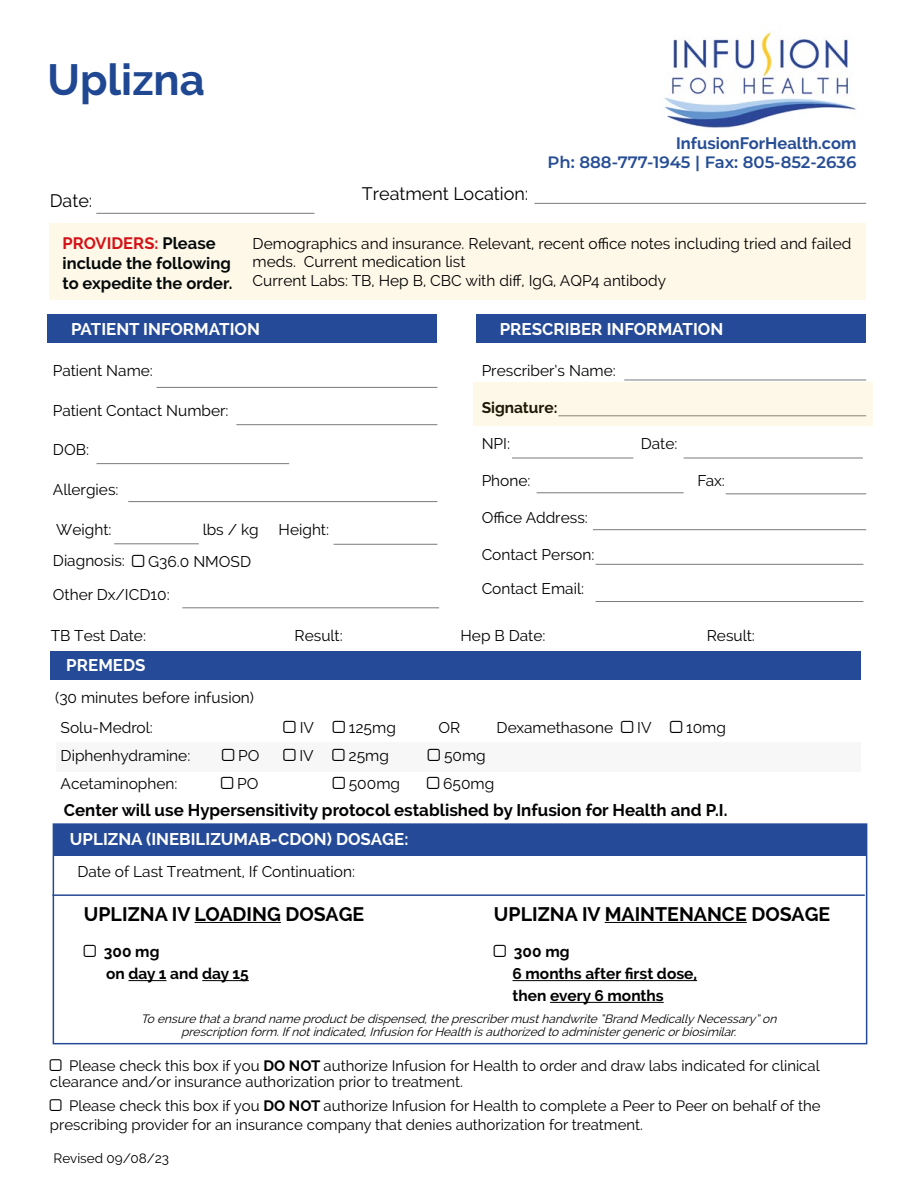
<style>
.page{position:relative;width:918px;height:1188px;background:#fff}
.page>*{position:absolute;margin:0;border:0;box-sizing:border-box;transform-origin:0 0}
.t1{font:700 43.5px "Raleway";color:#204792}
.t2{font:700 19.5px "Raleway";color:#000}
.t3{font:18px "Raleway";color:#000}
.t4{font:700 16.95px "Raleway";color:#fff}
.t5{font:700 16.95px "Raleway";color:#020203}
.t6{font:700 16.5px/19.8px "Raleway";color:#04090a}
.t7{font:600 16.5px "Montserrat";color:#264d95}
.t8{font:700 16.5px "Raleway";color:#264d95}
.t9{font:15.45px/33.8px "Raleway";color:#000}
.t10{font:700 15.45px/21.8px "Raleway";color:#000}
.t11{font:15px/15.8px "Raleway";color:#000}
.t12{font:13.5px "Raleway";color:#000}
.t13{font:italic 12px/12.8px "Raleway";color:#000;text-align:center}
.s1{color:#d41116}
.s2{font-weight:700}
</style>
<div class="page">
<div style="left:56px;top:742px;width:805px;height:29px;background:#f7f7f7"></div>
<img style="left:664px;top:32px;width:192px;height:96px">
<hr style="left:96px;top:213px;width:218px;height:1px;background:#7a7a7a">
<hr style="left:128px;top:501px;width:309px;height:1px;background:#7a7a7a">
<hr style="left:182px;top:607px;width:257px;height:1px;background:#7a7a7a">
<hr style="left:114px;top:543px;width:85px;height:1px;background:#7a7a7a">
<div style="left:48px;top:314px;width:389px;height:28px;background:#254a97"></div>
<hr style="left:334px;top:544px;width:103px;height:1px;background:#7a7a7a">
<hr style="left:534px;top:203px;width:332px;height:1px;background:#7a7a7a">
<hr style="left:624px;top:380px;width:242px;height:1px;background:#7a7a7a">
<hr style="left:512px;top:458px;width:121px;height:1px;background:#7a7a7a">
<hr style="left:537px;top:492px;width:147px;height:1px;background:#7a7a7a">
<div style="left:476px;top:314px;width:390px;height:28px;background:#254a97"></div>
<hr style="left:593px;top:529px;width:273px;height:1px;background:#7a7a7a">
<hr style="left:596px;top:564px;width:267px;height:1px;background:#7a7a7a">
<hr style="left:726px;top:493px;width:140px;height:1px;background:#7a7a7a">
<hr style="left:684px;top:458px;width:179px;height:1px;background:#7a7a7a">
<hr style="left:596px;top:601px;width:267px;height:1px;background:#7a7a7a">
<hr style="left:157px;top:387px;width:280px;height:1px;background:#7a7a7a">
<hr style="left:236px;top:424px;width:201px;height:1px;background:#7a7a7a">
<hr style="left:97px;top:463px;width:192px;height:1px;background:#7a7a7a">
<div style="left:473px;top:382px;width:400px;height:43px;background:#fef8e8"></div>
<div style="left:50px;top:223px;width:816px;height:77px;background:#fef8e8"></div>
<div style="left:53px;top:824px;width:814px;height:32px;background:#254a97"></div>
<div style="left:53px;top:823px;width:814px;height:221px;border:2px solid #254a97"></div>
<hr style="left:195px;top:922px;width:86px;height:1px;background:#000">
<hr style="left:129px;top:980px;width:38px;height:1px;background:#000">
<hr style="left:202px;top:980px;width:47px;height:1px;background:#000">
<hr style="left:605px;top:922px;width:142px;height:1px;background:#000">
<hr style="left:512px;top:980px;width:185px;height:1px;background:#000">
<hr style="left:550px;top:1002px;width:114px;height:1px;background:#000">
<hr style="left:52px;top:894px;width:813px;height:2px;background:#254a97">
<div style="left:51px;top:651px;width:810px;height:29px;background:#254a97"></div>
<h1 class="t1" style="left:48px;top:55px;width:159px">Uplizna</h1>
<p class="t3" style="left:50px;top:190px;width:44px">Date:</p>
<p class="t3" style="left:362px;top:183px;width:168px">Treatment Location:</p>
<p class="t8" style="left:676px;top:133px;width:182px">InfusionForHealth.com</p>
<p class="t7" style="left:548px;top:151px;width:310px">Ph: 888-777-1945 | Fax: 805-852-2636</p>
<p class="t6" style="left:63px;top:234px;width:171px"><span class="s1">PROVIDERS:</span> Please include the following to expedite the order.</p>
<p class="t9" style="left:253px;top:234px;width:600px;line-height:18.8px">Demographics and insurance. Relevant, recent office notes including tried and failed meds. Current medication list<br>Current Labs: TB, Hep B, CBC with diff, IgG, AQP4 antibody</p>
<p class="t4" style="left:71px;top:319px;width:190px">PATIENT INFORMATION</p>
<p class="t9" style="left:53px;top:354px;width:102px">Patient Name:</p>
<p class="t9" style="left:53px;top:393px;width:177px">Patient Contact Number:</p>
<p class="t9" style="left:53px;top:433px;width:38px">DOB:</p>
<p class="t9" style="left:53px;top:473px;width:67px">Allergies:</p>
<p class="t9" style="left:56px;top:513px;width:57px">Weight:</p>
<p class="t9" style="left:203px;top:513px;width:58px">lbs / kg</p>
<p class="t9" style="left:279px;top:513px;width:52px">Height:</p>
<p class="t9" style="left:53px;top:543px;width:118px">Diagnosis:<br>Other Dx/ICD10:</p>
<p class="t9" style="left:148px;top:545px;width:105px">G36.0 NMOSD</p>
<p class="t4" style="left:500px;top:319px;width:225px">PRESCRIBER INFORMATION</p>
<p class="t9" style="left:482px;top:354px;width:136px">Prescriber’s Name:</p>
<p class="t10" style="left:482px;top:396px;width:77px">Signature:</p>
<p class="t9" style="left:482px;top:427px;width:30px">NPI:</p>
<p class="t9" style="left:641px;top:427px;width:38px">Date:</p>
<p class="t9" style="left:482px;top:464px;width:50px">Phone:</p>
<p class="t9" style="left:698px;top:464px;width:29px">Fax:</p>
<p class="t9" style="left:482px;top:501px;width:108px">Office Address:</p>
<p class="t9" style="left:482px;top:537px;width:114px">Contact Person:<br>Contact Email:</p>
<p class="t9" style="left:51px;top:619px;width:97px">TB Test Date:</p>
<p class="t9" style="left:295px;top:619px;width:50px">Result:</p>
<p class="t9" style="left:460px;top:619px;width:86px">Hep B Date:</p>
<p class="t9" style="left:707px;top:619px;width:50px">Result:</p>
<p class="t4" style="left:66px;top:656px;width:81px">PREMEDS</p>
<p class="t9" style="left:55px;top:681px;width:200px">(30 minutes before infusion)</p>
<p class="t9" style="left:61px;top:711px;width:94px">Solu-Medrol:</p>
<p class="t9" style="left:300px;top:711px;width:16px">IV</p>
<p class="t9" style="left:349px;top:711px;width:49px">125mg</p>
<p class="t9" style="left:439px;top:711px;width:23px">OR</p>
<p class="t9" style="left:497px;top:711px;width:118px">Dexamethasone</p>
<p class="t9" style="left:637px;top:711px;width:16px">IV</p>
<p class="t9" style="left:686px;top:711px;width:41px">10mg</p>
<p class="t9" style="left:61px;top:739px;width:131px">Diphenhydramine:</p>
<p class="t9" style="left:238px;top:739px;width:23px">PO</p>
<p class="t9" style="left:299px;top:739px;width:16px">IV</p>
<p class="t9" style="left:348px;top:739px;width:42px">25mg</p>
<p class="t9" style="left:444px;top:739px;width:43px">50mg</p>
<p class="t9" style="left:61px;top:766px;width:118px">Acetaminophen:</p>
<p class="t9" style="left:237px;top:766px;width:23px">PO</p>
<p class="t9" style="left:349px;top:766px;width:53px">500mg</p>
<p class="t9" style="left:443px;top:766px;width:53px">650mg</p>
<p class="t5" style="left:64px;top:800px;width:665px">Center will use Hypersensitivity protocol established by Infusion for Health and P.I.</p>
<p class="t4" style="left:70px;top:829px;width:340px">UPLIZNA (INEBILIZUMAB-CDON) DOSAGE:</p>
<p class="t9" style="left:77px;top:855px;width:279px">Date of Last Treatment, If Continuation:</p>
<p class="t2" style="left:84px;top:903px;width:282px">UPLIZNA IV LOADING DOSAGE</p>
<p class="t10" style="left:104px;top:941px;width:146px">300 mg<br>on day 1 and day 15</p>
<p class="t2" style="left:494px;top:903px;width:338px">UPLIZNA IV MAINTENANCE DOSAGE</p>
<p class="t10" style="left:512px;top:941px;width:186px">300 mg<br>6 months after first dose, then every 6 months</p>
<p class="t13" style="left:141px;top:1012px;width:641px">To ensure thatabrand name productbe dispensed,the prescribermusthandwrite “Brand MedicallyNecessary”on prescription form.Ifnotindicated,Infusion forHealth isauthorized to administergenericorbiosimilar.</p>
<p class="t11" style="left:50px;top:1058px;width:771px;text-indent:19px">Please check this box if you <span class="s2">DO NOT</span> authorize Infusion for Health to order and draw labs indicated for clinical clearance and/or insurance authorization prior to treatment.</p>
<p class="t11" style="left:50px;top:1097px;width:772px;line-height:18.8px;text-indent:19px">Please check this box if you <span class="s2">DO NOT</span> authorize Infusion for Health to complete a Peer to Peer on behalf of the prescribing provider for an insurance company that denies authorization for treatment.</p>
<p class="t12" style="left:54px;top:1150px;width:117px">Revised 09/08/23</p>
</div>
